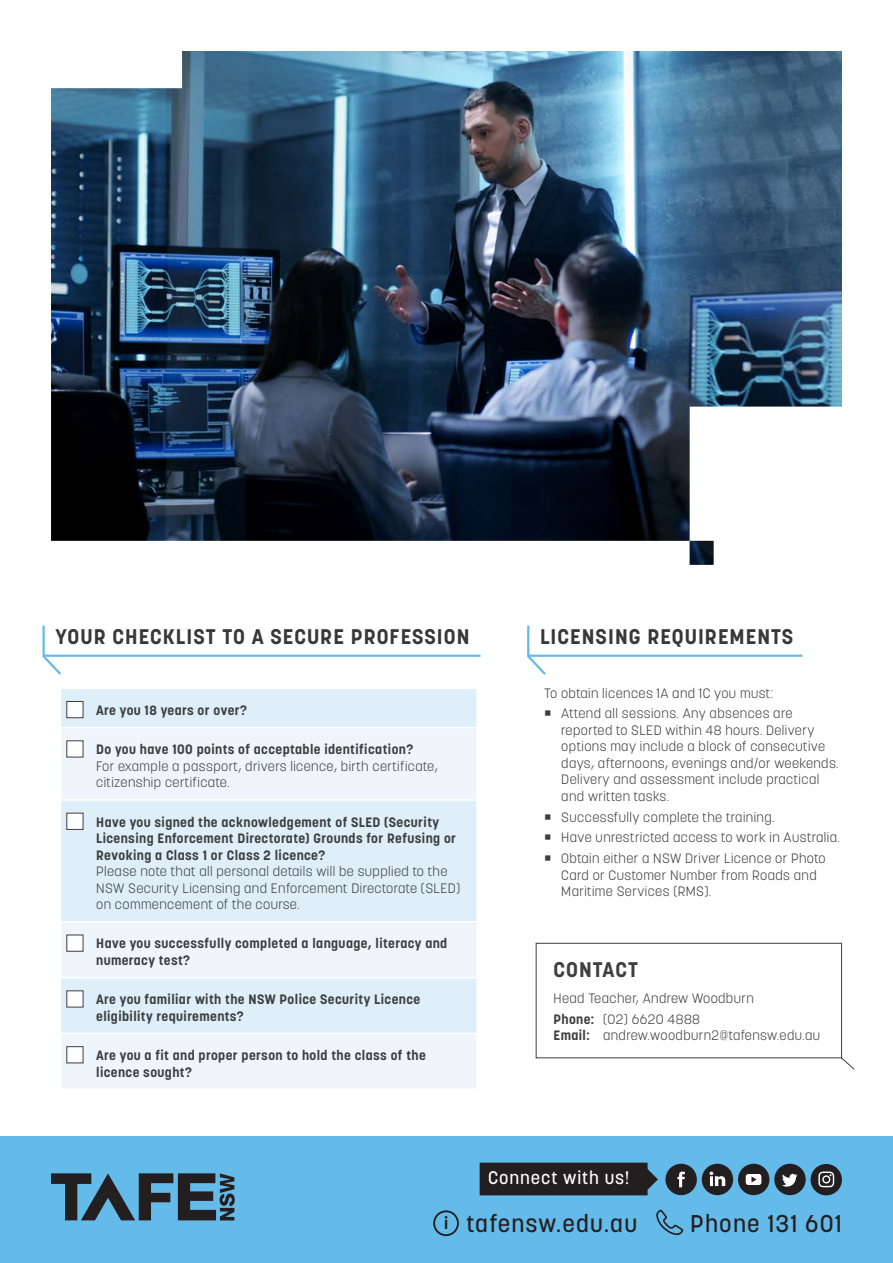
<style>
.page{position:relative;width:893px;height:1263px;background:#fff}
.page>*{position:absolute;margin:0;border:0;box-sizing:border-box;transform-origin:0 0}
.t1{font:500 24px "Korolev";letter-spacing:.05em;color:#231f20}
.t2{font:700 21px "Korolev";letter-spacing:.05em;color:#383839}
.t3{font:700 21px "Korolev";letter-spacing:.05em;color:#3e3e3f}
.t4{font:500 18px "Korolev";letter-spacing:.05em;color:#fff}
.t5{font:700 16.5px "Korolev";color:#231f20}
.Body{font:300 13.5px/16.5px "Korolev";letter-spacing:.03em;color:#3e3e3f}
.Body-2{font:700 13.5px/16.5px "Korolev";letter-spacing:.03em;color:#3e3e3f}
.s1{font-weight:700}
.s2{font-weight:300}
</style>
<div class="page">
<div style="left:0;top:1136px;width:893px;height:127px;background:#64bae9"></div>
<div style="left:433px;top:1210px;width:26px;height:26px;border:2px solid #231f20;border-radius:50%"></div>
<svg style="left:51px;top:1173px;width:184px;height:47px"></svg>
<div style="left:665px;top:1164px;width:32px;height:31px;background:#231f20;border-radius:50%"></div>
<div style="left:702px;top:1164px;width:31px;height:31px;background:#231f20;border-radius:50%"></div>
<div style="left:738px;top:1164px;width:31px;height:31px;background:#231f20;border-radius:50%"></div>
<div style="left:774px;top:1164px;width:32px;height:31px;background:#231f20;border-radius:50%"></div>
<div style="left:811px;top:1164px;width:31px;height:31px;background:#231f20;border-radius:50%"></div>
<svg style="left:782px;top:1174px;width:16px;height:12px"></svg>
<svg style="left:746px;top:1174px;width:15px;height:11px"></svg>
<svg style="left:710px;top:1171px;width:15px;height:15px"></svg>
<svg style="left:818px;top:1171px;width:16px;height:16px"></svg>
<svg style="left:480px;top:1162px;width:205px;height:74px"></svg>
<div style="left:536px;top:943px;width:306px;height:115px;border:1px solid #3e3e3f"></div>
<svg style="left:840px;top:1056px;width:15px;height:14px"></svg>
<div style="left:61px;top:689px;width:415px;height:38px;background:#dfeff9"></div>
<svg style="left:61px;top:729px;width:415px;height:359px;background:#e6f2fa"></svg>
<hr style="left:60px;top:799px;width:418px;height:2px;background:#fff">
<hr style="left:60px;top:921px;width:418px;height:2px;background:#fff">
<hr style="left:60px;top:977px;width:418px;height:1px;background:#fff">
<hr style="left:60px;top:1033px;width:418px;height:1px;background:#fff">
<div style="left:66px;top:701px;width:17px;height:17px;background:#fff;border:1px solid #3e3e3f"></div>
<div style="left:66px;top:740px;width:17px;height:17px;background:#fff;border:1px solid #3e3e3f"></div>
<div style="left:66px;top:813px;width:17px;height:17px;background:#fff;border:1px solid #3e3e3f"></div>
<div style="left:66px;top:935px;width:17px;height:17px;background:#fff;border:1px solid #3e3e3f"></div>
<div style="left:66px;top:990px;width:17px;height:17px;background:#fff"></div>
<div style="left:66px;top:1046px;width:17px;height:17px;background:#fff;border:1px solid #3e3e3f"></div>
<svg style="left:42px;top:625px;width:439px;height:50px"></svg>
<svg style="left:527px;top:625px;width:276px;height:50px"></svg>
<img style="left:51px;top:51px;width:791px;height:514px">
<p class="t2" style="left:55px;top:624px;width:416px">YOUR CHECKLIST TO A SECURE PROFESSION</p>
<p class="Body-2" style="left:96px;top:702px;width:152px">Are you 18 years or over?</p>
<p class="Body" style="left:96px;top:741px;width:343px"><span class="s1">Do you have 100 points of acceptable identification?<br></span>For example a passport, drivers licence, birth certificate, citizenship certificate.</p>
<p class="Body-2" style="left:96px;top:814px;width:366px">Have you signed the acknowledgement of SLED (Security Licensing Enforcement Directorate) Grounds for Refusing or Revoking a Class 1 or Class 2 licence?<br><span class="s2">Please note that all personal details will be supplied to the NSW Security Licensing and Enforcement Directorate (SLED) on commencement of the course.</span></p>
<p class="Body-2" style="left:96px;top:935px;width:353px">Have you successfully completed a language, literacy and numeracy test?</p>
<p class="Body-2" style="left:96px;top:991px;width:326px">Are you familiar with the NSW Police Security Licence eligibility requirements?</p>
<p class="Body-2" style="left:96px;top:1047px;width:331px">Are you a fit and proper person to hold the class of the licence sought?</p>
<p class="t2" style="left:540px;top:624px;width:255px">LICENSING REQUIREMENTS</p>
<p class="Body" style="left:544px;top:685px;width:230px">To obtain licences 1A and 1C you must:</p>
<p class="Body" style="left:561px;top:705px;width:279px">Attend all sessions. Any absences are reported to SLED within 48 hours. Delivery options may include a block of consecutive days, afternoons, evenings and/or weekends.<br>Delivery and assessment include practical and written tasks.</p>
<p class="Body" style="left:561px;top:809px;width:215px">Successfully complete the training.</p>
<p class="Body" style="left:561px;top:829px;width:280px">Have unrestricted access to work in Australia.</p>
<p class="Body" style="left:561px;top:850px;width:266px">Obtain either a NSW Driver Licence or Photo<br>Card or Customer Number from Roads and<br>Maritime Services (RMS).</p>
<p class="t3" style="left:553px;top:956px;width:86px">CONTACT</p>
<p class="Body" style="left:553px;top:990px;width:202px">Head Teacher, Andrew Woodburn</p>
<p class="Body" style="left:553px;top:1011px;width:268px"><span class="s1">Phone:</span> (02) 6620 4888<br><span class="s1">Email:</span> andrew.woodburn2@tafensw.edu.au</p>
<p class="t4" style="left:488px;top:1167px;width:143px">Connect with us!</p>
<p class="t5" style="left:444px;top:1213px;width:6px">i</p>
<p class="t1" style="left:467px;top:1208px;width:172px">tafensw.edu.au</p>
<p class="t1" style="left:690px;top:1208px;width:153px">Phone 131 601</p>
</div>
